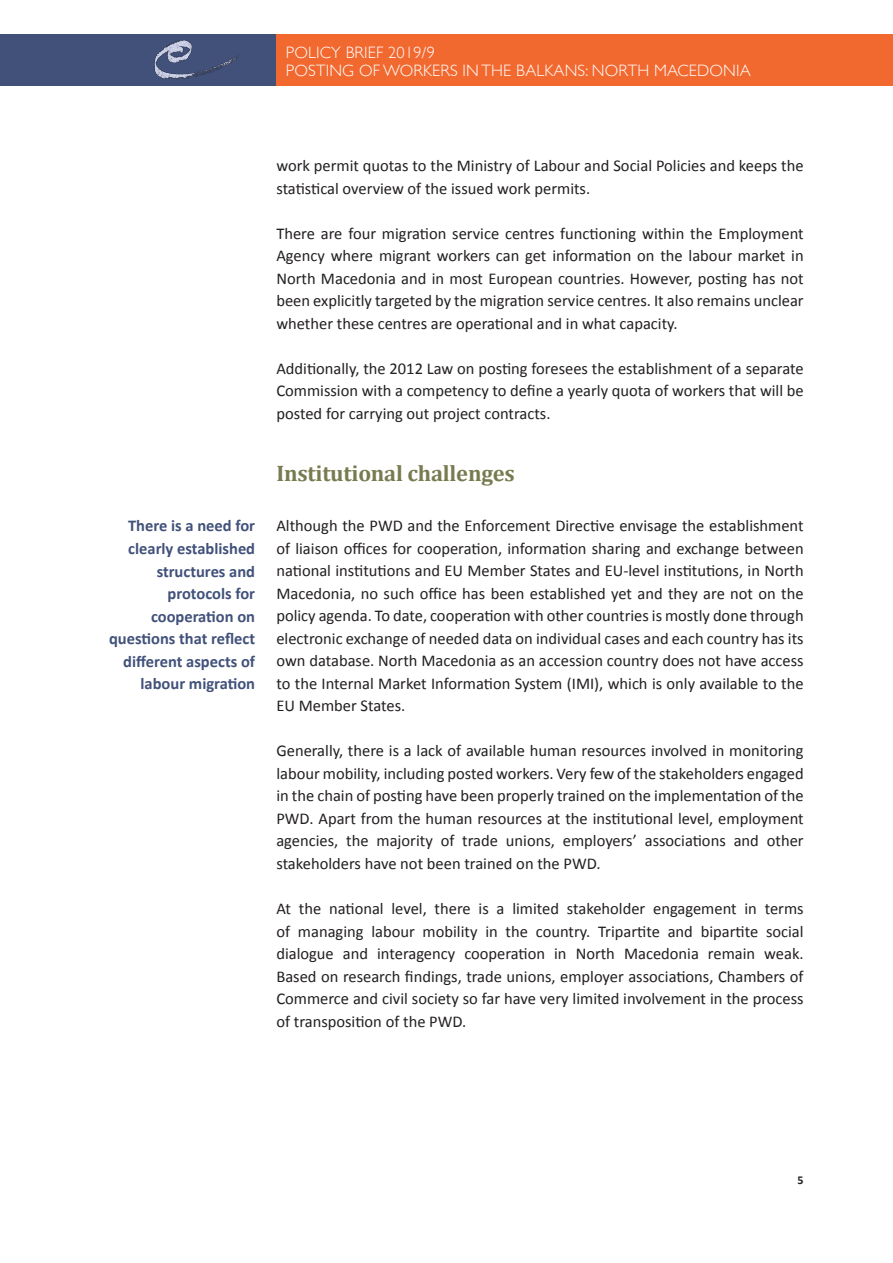
<style>
.page{position:relative;width:893px;height:1263px;background:#fff}
.page>*{position:absolute;margin:0;border:0;box-sizing:border-box;transform-origin:0 0}
.t1{font:700 22.5px "Cambria";letter-spacing:-.01em;color:#787b4f}
.t2{font:16.5px/22.5px "Calibri";color:#231f20;text-align:justify}
.t3{font:700 16.5px/22.5px "Calibri";color:#41517a;text-align:right}
.t4{font:300 16.5px/18px "Gill Sans";letter-spacing:.01em;color:#fff}
.t5{font:700 12px "Calibri";color:#231f20}
</style>
<div class="page">
<div style="left:0;top:34px;width:276px;height:51px;background:#41517a"></div>
<img style="left:154px;top:40px;width:85px;height:39px">
<div style="left:276px;top:34px;width:617px;height:51px;background:#f26930"></div>
<p class="t4" style="left:286px;top:43px;width:466px">POLICY BRIEF 2019/9<br>POSTING OF WORKERS IN THE BALKANS: NORTH MACEDONIA</p>
<p class="t3" style="left:109px;top:514px;width:148px">There is a need for clearly established structures and protocols for cooperation on questions that reflect different aspects of labour migration</p>
<p class="t2" style="left:276px;top:154px;width:529px">work permit quotas to the Ministry of Labour and Social Policies and keeps the statistical overview of the issued work permits.</p>
<p class="t2" style="left:276px;top:221px;width:529px">There are four migration service centres functioning within the Employment Agency where migrant workers can get information on the labour market in North Macedonia and in most European countries. However, posting has not been explicitly targeted by the migration service centres. It also remains unclear whether these centres are operational and in what capacity.</p>
<p class="t2" style="left:276px;top:356px;width:529px">Additionally, the 2012 Law on posting foresees the establishment of a separate Commission with a competency to define a yearly quota of workers that will be posted for carrying out project contracts.</p>
<h1 class="t1" style="left:276px;top:460px;width:240px">Institutional challenges</h1>
<p class="t2" style="left:276px;top:514px;width:529px">Although the PWD and the Enforcement Directive envisage the establishment of liaison offices for cooperation, information sharing and exchange between national institutions and EU Member States and EU-level institutions, in North Macedonia, no such office has been established yet and they are not on the policy agenda. To date, cooperation with other countries is mostly done through electronic exchange of needed data on individual cases and each country has its own database. North Macedonia as an accession country does not have access to the Internal Market Information System (IMI), which is only available to the EU Member States.</p>
<p class="t2" style="left:276px;top:739px;width:529px">Generally, there is a lack of available human resources involved in monitoring labour mobility, including posted workers. Very few of the stakeholders engaged in the chain of posting have been properly trained on the implementation of the PWD. Apart from the human resources at the institutional level, employment agencies, the majority of trade unions, employers’ associations and other stakeholders have not been trained on the PWD.</p>
<p class="t2" style="left:276px;top:896px;width:529px">At the national level, there is a limited stakeholder engagement in terms of managing labour mobility in the country. Tripartite and bipartite social dialogue and interagency cooperation in North Macedonia remain weak.<br>Based on research findings, trade unions, employer associations, Chambers of Commerce and civil society so far have very limited involvement in the process of transposition of the PWD.</p>
<p class="t5" style="left:798px;top:1172px;width:8px">5</p>
</div>
